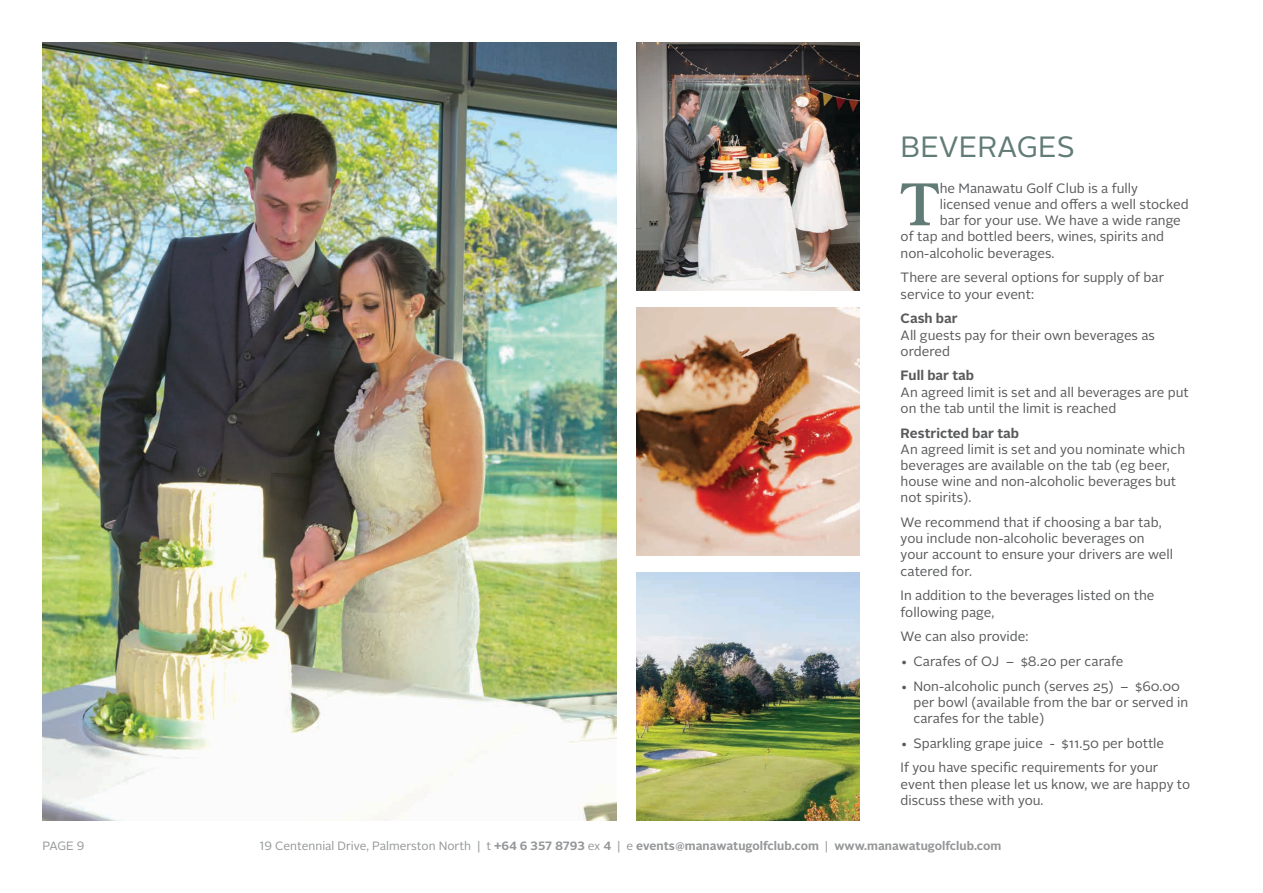
<style>
.page{position:relative;width:1263px;height:893px;background:#fff}
.page>*{position:absolute;margin:0;border:0;box-sizing:border-box;transform-origin:0 0}
.t1{font:700 59.85px "Adriane Text";color:#617b76}
.t2{font:29.25px "Alright Sans";color:#617b76}
.t3{font:13.5px/16.2px "Alright Sans";color:#58595b}
.t4{font:700 13.5px "Alright Sans";color:#58595b}
.t5{font:700 12px "Alright Sans";color:#949698}
.t6{font:12px "Alright Sans";color:#949698}
.s1{font-weight:400}
</style>
<div class="page">
<img style="left:43px;top:43px;width:574px;height:778px">
<img style="left:636px;top:43px;width:223px;height:248px">
<img style="left:636px;top:308px;width:223px;height:248px">
<img style="left:636px;top:573px;width:223px;height:248px">
<h2 class="t2" style="left:901px;top:127px;width:176px">BEVERAGES</h2>
<h1 class="t1" style="left:900px;top:165px;width:41px">T</h1>
<p class="t3" style="left:940px;top:180px;width:200px">he Manawatu Golf Club is a fully</p>
<p class="t3" style="left:940px;top:196px;width:251px">licensed venue and offers a well stocked</p>
<p class="t3" style="left:940px;top:213px;width:243px">bar for your use. We have a wide range</p>
<p class="t3" style="left:901px;top:229px;width:265px">of tap and bottled beers, wines, spirits and</p>
<p class="t3" style="left:901px;top:245px;width:155px">non-alcoholic beverages.</p>
<p class="t3" style="left:901px;top:270px;width:265px">There are several options for supply of bar service to your event:</p>
<p class="t4" style="left:901px;top:309px;width:59px">Cash bar</p>
<p class="t3" style="left:901px;top:327px;width:256px">All guests pay for their own beverages as ordered</p>
<p class="t4" style="left:901px;top:366px;width:75px">Full bar tab</p>
<p class="t3" style="left:901px;top:384px;width:290px">An agreed limit is set and all beverages are put on the tab until the limit is reached</p>
<p class="t4" style="left:901px;top:423px;width:120px">Restricted bar tab</p>
<p class="t3" style="left:901px;top:441px;width:286px">An agreed limit is set and you nominate which beverages are available on the tab (eg beer, house wine and non-alcoholic beverages but not spirits).</p>
<p class="t3" style="left:901px;top:514px;width:274px">We recommend that if choosing a bar tab, you include non-alcoholic beverages on your account to ensure your drivers are well catered for.</p>
<p class="t3" style="left:901px;top:588px;width:255px">In addition to the beverages listed on the following page,</p>
<p class="t3" style="left:901px;top:629px;width:129px">We can also provide:</p>
<p class="t3" style="left:901px;top:653px;width:224px">• Carafes of OJ – $8.20 per carafe</p>
<p class="t3" style="left:913px;top:678px;width:276px;text-indent:-13px">• Non-alcoholic punch (serves 25) – $60.00 per bowl (available from the bar or served in carafes for the table)</p>
<p class="t3" style="left:901px;top:731px;width:265px;line-height:24.8px">• Sparkling grape juice - $11.50 per bottle<br>If you have specific requirements for your</p>
<p class="t3" style="left:901px;top:776px;width:291px">event then please let us know, we are happy to discuss these with you.</p>
<p class="t6" style="left:43px;top:838px;width:44px">PAGE 9</p>
<p class="t5" style="left:260px;top:838px;width:743px"><span class="s1">19 Centennial Drive, Palmerston North | t</span> +64 6 357 8793 <span class="s1">ex</span> 4 <span class="s1">| e</span> events@manawatugolfclub.com <span class="s1">|</span> www.manawatugolfclub.com</p>
</div>
